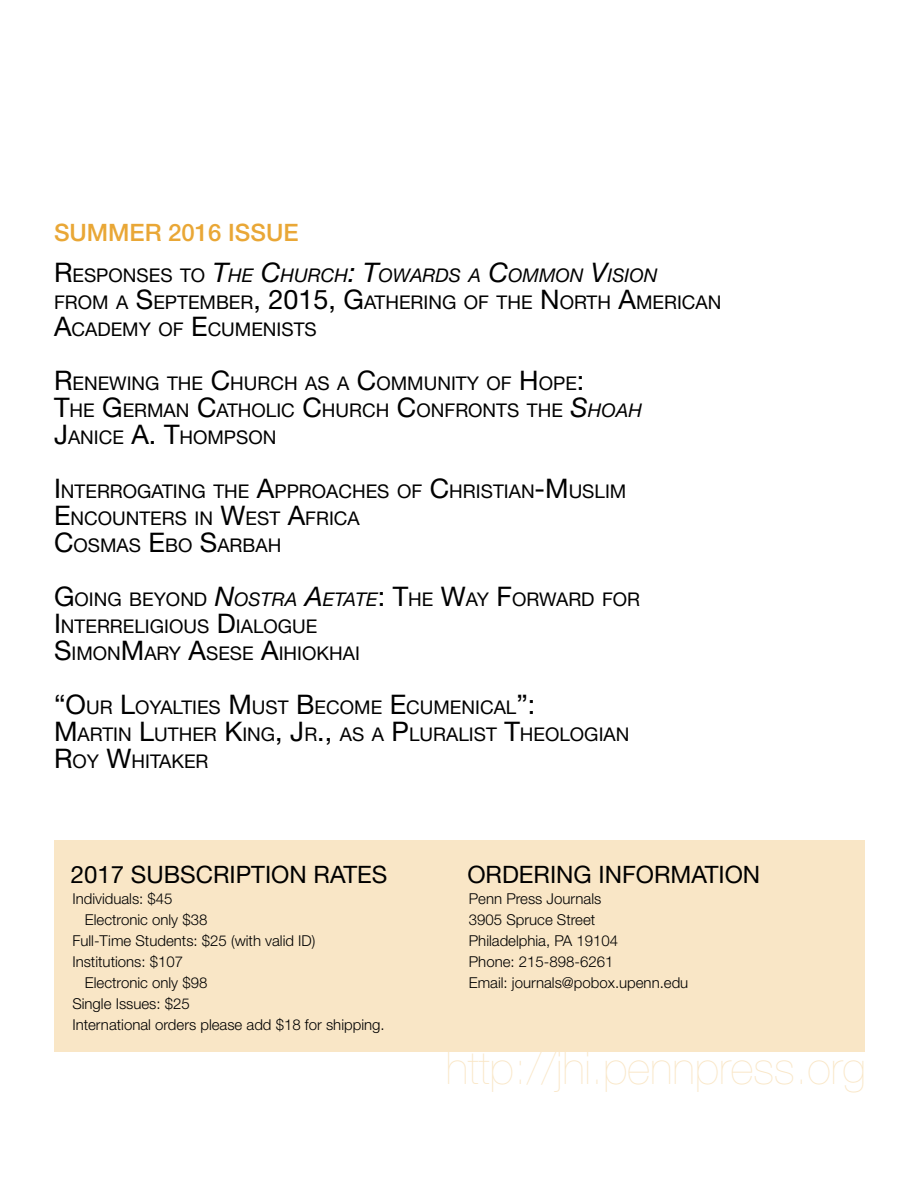
<style>
.page{position:relative;width:918px;height:1188px;background:#fff}
.page>*{position:absolute;margin:0;border:0;box-sizing:border-box;transform-origin:0 0}
.t1{font:200 45px "Helvetica Neue LT Std";color:#f9e6c6}
.t2{font:24px "Helvetica Neue LT Std";color:#000}
.t3{font:500 24px "Helvetica Neue LT Std";color:#e9a736}
.Author{font:18.9px "Helvetica Neue LT Std";color:#000}
.Author-2{font:italic 18.9px "Helvetica Neue LT Std";color:#000}
.t4{font:300 15px "Helvetica Neue LT Std";color:#000}
.s1{font-style:normal;font-size:27px}
.s2{font-style:normal}
.s3{font-size:27px}
.s4{font-style:italic;font-size:27px}
.s5{font-style:italic}
</style>
<div class="page">
<div style="left:55px;top:840px;width:810px;height:212px;background:#f9e6c6"></div>
<p class="t3" style="left:54px;top:218px;width:246px">SUMMER 2016 ISSUE</p>
<p class="Author-2" style="left:54px;top:264px;width:605px"><span class="s1">R</span><span class="s2">ESPONSES TO</span> <span class="s3">T</span>HE <span class="s3">C</span>HURCH<span class="s3">: T</span>OWARDS A <span class="s3">C</span>OMMON <span class="s3">V</span>ISION</p>
<p class="Author" style="left:54px;top:291px;width:669px">FROM A <span class="s3">S</span>EPTEMBER<span class="s3">, 2015, G</span>ATHERING OF THE <span class="s3">N</span> ORTH <span class="s3">A</span>MERICAN</p>
<p class="Author" style="left:54px;top:318px;width:264px"><span class="s3">A</span>CADEMY OF <span class="s3">E</span>CUMENISTS</p>
<p class="Author" style="left:54px;top:372px;width:532px"><span class="s3">R</span>ENEWING THE <span class="s3">C</span>HURCH AS A <span class="s3">C</span>OMMUNITY OF <span class="s3">H</span>OPE<span class="s3">:</span></p>
<p class="Author" style="left:54px;top:399px;width:590px"><span class="s3">T</span>HE <span class="s3">G</span>ERMAN <span class="s3">C</span>ATHOLIC <span class="s3">C</span>HURCH <span class="s3">C</span>ONFRONTS THE <span class="s4">S</span><span class="s5">HOAH</span></p>
<p class="Author" style="left:54px;top:426px;width:224px"><span class="s3">J</span>ANICE <span class="s3">A. T</span>HOMPSON</p>
<p class="Author" style="left:54px;top:480px;width:574px"><span class="s3">I</span> NTERROGATING THE <span class="s3">A</span>PPROACHES OF <span class="s3">C</span>HRISTIAN<span class="s3">-M</span> USLIM</p>
<p class="Author" style="left:54px;top:507px;width:307px"><span class="s3">E</span>NCOUNTERS IN <span class="s3">W</span>EST <span class="s3">A</span>FRICA</p>
<p class="Author" style="left:54px;top:534px;width:229px"><span class="s3">C</span>OSMAS <span class="s3">E</span> BO <span class="s3">S</span>ARBAH</p>
<p class="Author" style="left:54px;top:588px;width:586px"><span class="s3">G</span>OING BEYOND <span class="s4">N</span><span class="s5">OSTRA</span> <span class="s4">A</span><span class="s5">ETATE</span><span class="s3">: T</span>HE <span class="s3">W</span>AY <span class="s3">F</span>ORWARD FOR</p>
<p class="Author" style="left:54px;top:615px;width:265px"><span class="s3">I</span> NTERRELIGIOUS <span class="s3">D</span>IALOGUE</p>
<p class="Author" style="left:54px;top:642px;width:307px"><span class="s3">S</span>IMON<span class="s3">M</span>ARY <span class="s3">A</span>SESE <span class="s3">A</span>IHIOKHAI</p>
<p class="Author" style="left:54px;top:696px;width:483px"><span class="s3">“O</span>UR <span class="s3">L</span>OYALTIES <span class="s3">M</span> UST <span class="s3">B</span>ECOME <span class="s3">E</span>CUMENICAL<span class="s3">”:</span></p>
<p class="Author" style="left:54px;top:723px;width:577px"><span class="s3">M</span>ARTIN <span class="s3">L</span>UTHER <span class="s3">K</span>ING<span class="s3">, J</span>R<span class="s3">.,</span> AS A <span class="s3">P</span>LURALIST <span class="s3">T</span>HEOLOGIAN</p>
<p class="Author" style="left:54px;top:750px;width:154px"><span class="s3">R</span>OY <span class="s3">W</span>HITAKER</p>
<p class="t2" style="left:71px;top:860px;width:318px">2017 SUBSCRIPTION RATES</p>
<p class="t4" style="left:72px;top:889px;width:102px">Individuals: $45</p>
<p class="t4" style="left:85px;top:910px;width:124px">Electronic only $38</p>
<p class="t4" style="left:72px;top:931px;width:245px">Full-Time Students: $25 (with valid ID)</p>
<p class="t4" style="left:72px;top:952px;width:112px">Institutions: $107</p>
<p class="t4" style="left:85px;top:973px;width:124px">Electronic only $98</p>
<p class="t4" style="left:72px;top:994px;width:119px">Single Issues: $25</p>
<p class="t4" style="left:72px;top:1015px;width:314px">International orders please add $18 for shipping.</p>
<p class="t2" style="left:467px;top:860px;width:294px">ORDERING INFORMATION</p>
<p class="t4" style="left:469px;top:889px;width:134px">Penn Press Journals</p>
<p class="t4" style="left:469px;top:910px;width:128px">3905 Spruce Street</p>
<p class="t4" style="left:469px;top:931px;width:151px">Philadelphia, PA 19104</p>
<p class="t4" style="left:469px;top:952px;width:146px">Phone: 215-898-6261</p>
<p class="t4" style="left:469px;top:973px;width:221px">Email: journals@pobox.upenn.edu</p>
<p class="t1" style="left:446px;top:1042px;width:422px">http://jhi.pennpress.org</p>
</div>
